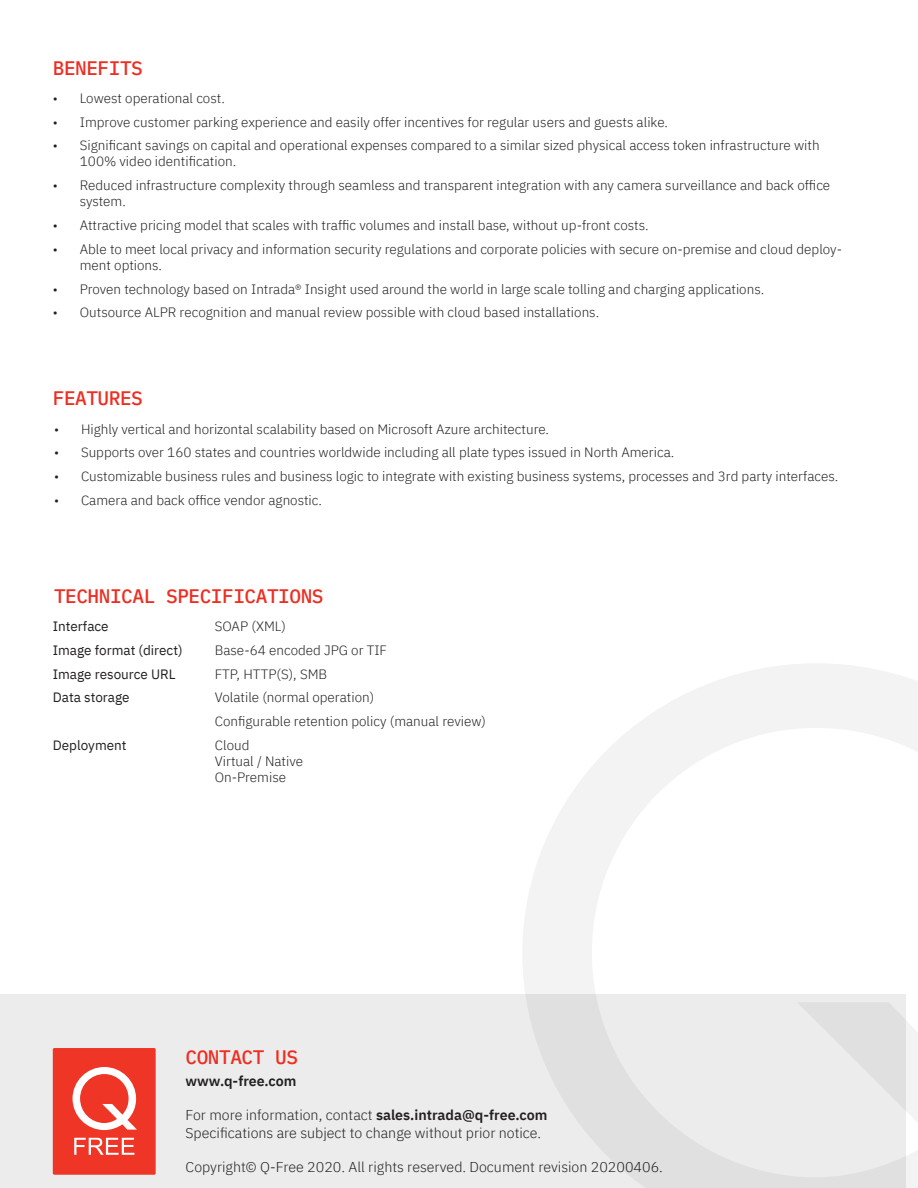
<style>
.page{position:relative;width:918px;height:1188px;background:#fff}
.page>*{position:absolute;margin:0;border:0;box-sizing:border-box;transform-origin:0 0}
.t1{font:500 19.5px "IBM Plex Mono";letter-spacing:-.025em;color:#ee2e22}
.t2{font:300 14.25px "IBM Plex Sans";color:#231f20}
.t3{font:600 14.25px "IBM Plex Sans";color:#231f20}
.t4{font:300 13.5px/16.2px "IBM Plex Sans";color:#231f20}
.t5{font:13.5px "IBM Plex Sans";color:#231f20}
.s1{font-weight:600}
</style>
<div class="page">
<div style="left:0;top:995px;width:905px;height:193px;background:#ececec"></div>
<div style="left:53px;top:1048px;width:103px;height:127px;background:#ef3525;border-radius:2px"></div>
<svg style="left:73px;top:1067px;width:64px;height:63px"></svg>
<svg style="left:74px;top:1138px;width:60px;height:17px"></svg>
<svg style="left:522px;top:664px;width:396px;height:524px"></svg>
<p class="t1" style="left:53px;top:53px;width:92px">BENEFITS</p>
<p class="t4" style="left:53px;top:89px;width:174px">• Lowest operational cost.</p>
<p class="t4" style="left:53px;top:113px;width:617px">• Improve customer parking experience and easily offer incentives for regular users and guests alike.</p>
<p class="t4" style="left:80px;top:136px;width:741px;text-indent:-27px">• Significant savings on capital and operational expenses compared to a similar sized physical access token infrastructure with<br>100% video identification.</p>
<p class="t4" style="left:80px;top:176px;width:752px;text-indent:-27px">• Reduced infrastructure complexity through seamless and transparent integration with any camera surveillance and back office system.</p>
<p class="t4" style="left:53px;top:216px;width:597px">• Attractive pricing model that scales with traffic volumes and install base, without up-front costs.</p>
<p class="t4" style="left:80px;top:240px;width:764px;text-indent:-27px">• Able to meet local privacy and information security regulations and corporate policies with secure on-premise and cloud deploy&shy;ment options.</p>
<p class="t4" style="left:53px;top:280px;width:713px">• Proven technology based on Intrada® Insight used around the world in large scale tolling and charging applications.</p>
<p class="t4" style="left:53px;top:303px;width:548px">• Outsource ALPR recognition and manual review possible with cloud based installations.</p>
<p class="t1" style="left:53px;top:383px;width:92px">FEATURES</p>
<p class="t4" style="left:54px;top:420px;width:497px">• Highly vertical and horizontal scalability based on Microsoft Azure architecture.</p>
<p class="t4" style="left:54px;top:443px;width:622px">• Supports over 160 states and countries worldwide including all plate types issued in North America.</p>
<p class="t4" style="left:54px;top:467px;width:786px">• Customizable business rules and business logic to integrate with existing business systems, processes and 3rd party interfaces.</p>
<p class="t4" style="left:54px;top:491px;width:270px">• Camera and back office vendor agnostic.</p>
<p class="t1" style="left:54px;top:581px;width:271px">TECHNICAL SPECIFICATIONS</p>
<p class="t5" style="left:53px;top:616px;width:57px">Interface</p>
<p class="t4" style="left:215px;top:617px;width:73px">SOAP (XML)</p>
<p class="t5" style="left:53px;top:640px;width:131px">Image format (direct)</p>
<p class="t4" style="left:215px;top:641px;width:174px">Base-64 encoded JPG or TIF</p>
<p class="t5" style="left:53px;top:664px;width:124px">Image resource URL</p>
<p class="t4" style="left:215px;top:665px;width:114px">FTP, HTTP(S), SMB</p>
<p class="t5" style="left:53px;top:687px;width:78px">Data storage</p>
<p class="t4" style="left:215px;top:688px;width:161px">Volatile (normal operation)</p>
<p class="t4" style="left:215px;top:712px;width:273px">Configurable retention policy (manual review)</p>
<p class="t5" style="left:53px;top:735px;width:75px">Deployment</p>
<p class="t4" style="left:215px;top:736px;width:36px">Cloud</p>
<p class="t4" style="left:215px;top:752px;width:90px">Virtual / Native</p>
<p class="t4" style="left:215px;top:768px;width:73px">On-Premise</p>
<p class="t1" style="left:186px;top:1042px;width:114px">CONTACT US</p>
<p class="t3" style="left:186px;top:1070px;width:112px">www.q-free.com</p>
<p class="t2" style="left:186px;top:1105px;width:363px">For more information, contact <span class="s1">sales.intrada@q-free.com</span></p>
<p class="t2" style="left:186px;top:1122px;width:357px">Specifications are subject to change without prior notice.</p>
<p class="t2" style="left:186px;top:1156px;width:479px">Copyright© Q-Free 2020. All rights reserved. Document revision 20200406.</p>
</div>
